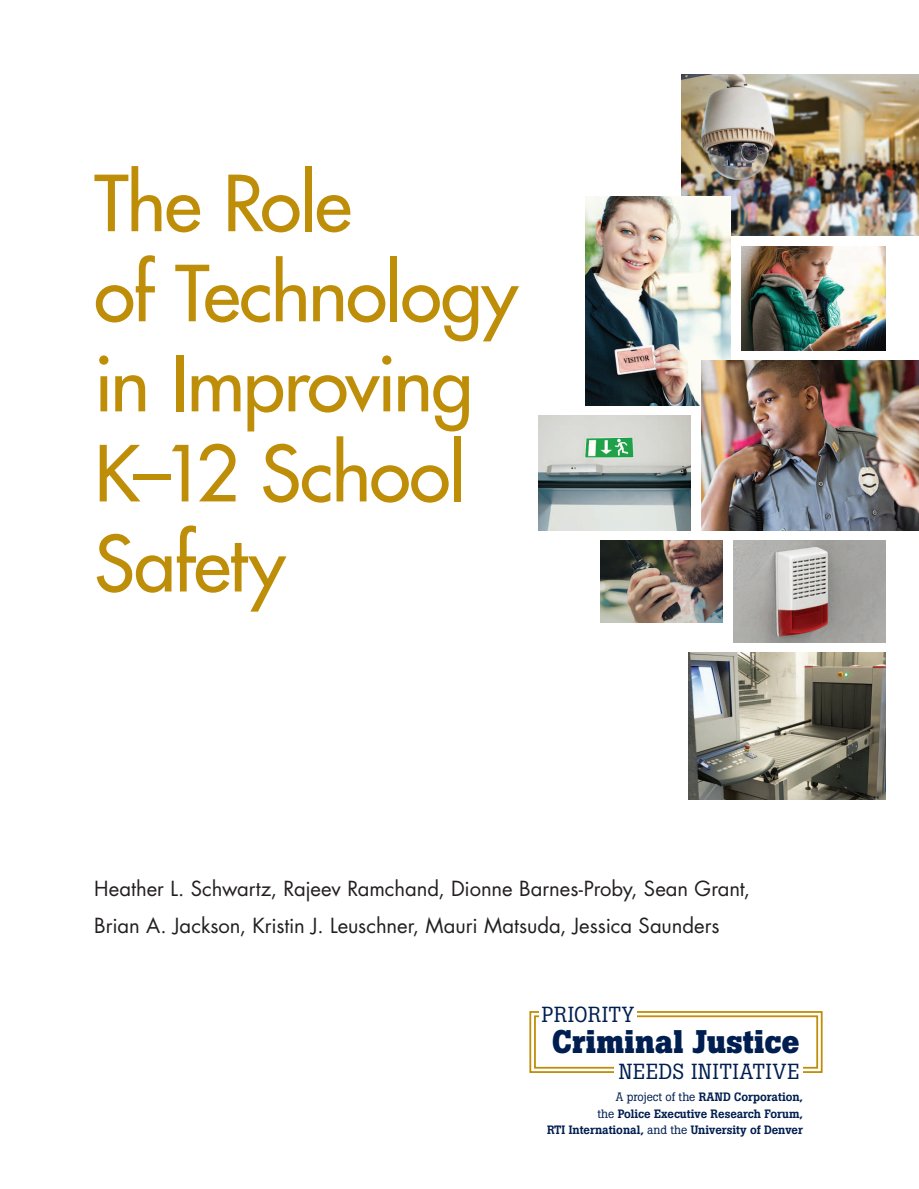
<style>
.page{position:relative;width:919px;height:1189px;background:#fff}
.page>*{position:absolute;margin:0;border:0;box-sizing:border-box;transform-origin:0 0}
.t1{font:500 75px/90px "Futura Std";letter-spacing:-.02em;color:#bf8e09}
.t2{font:700 32.4px "Boton";letter-spacing:.005em;color:#001e50}
.t3{font:21.6px "Boton";letter-spacing:.045em;color:#001e50}
.t4{font:20.25px/36.8px "Futura Std";color:#231f20}
.t5{font:500 12px/16.5px "Boton";letter-spacing:-.005em;color:#001e50;text-align:right}
.s1{font-weight:400}
</style>
<div class="page">
<img style="left:681px;top:74px;width:237px;height:162px">
<img style="left:585px;top:197px;width:145px;height:208px">
<img style="left:741px;top:246px;width:144px;height:104px">
<img style="left:538px;top:416px;width:152px;height:114px">
<img style="left:701px;top:361px;width:217px;height:169px">
<svg style="left:529px;top:1011px;width:294px;height:62px"></svg>
<div style="left:539px;top:1004px;width:97px;height:19px;background:#fff"></div>
<div style="left:614px;top:1060px;width:188px;height:19px;background:#fff"></div>
<img style="left:600px;top:541px;width:122px;height:81px">
<img style="left:733px;top:541px;width:152px;height:101px">
<img style="left:688px;top:652px;width:197px;height:147px">
<h1 class="t1" style="left:94px;top:160px;width:425px">The Role<br>of Technology in Improving<br>K–12 School<br>Safety</h1>
<p class="t4" style="left:94px;top:871px;width:657px">Heather L. Schwartz, Rajeev Ramchand, Dionne Barnes-Proby, Sean Grant,<br>Brian A. Jackson, Kristin J. Leuschner, Mauri Matsuda, Jessica Saunders</p>
<p class="t3" style="left:541px;top:1006px;width:93px">PRIORITY</p>
<h2 class="t2" style="left:551px;top:1029px;width:249px">Criminal Justice</h2>
<p class="t3" style="left:618px;top:1063px;width:182px">NEEDS INITIATIVE</p>
<p class="t5" style="left:546px;top:1089px;width:257px"><span class="s1">A project of the</span> RAND Corporation,<br><span class="s1">the</span> Police Executive Research Forum,<br>RTI International, <span class="s1">and the</span> University of Denver</p>
</div>
